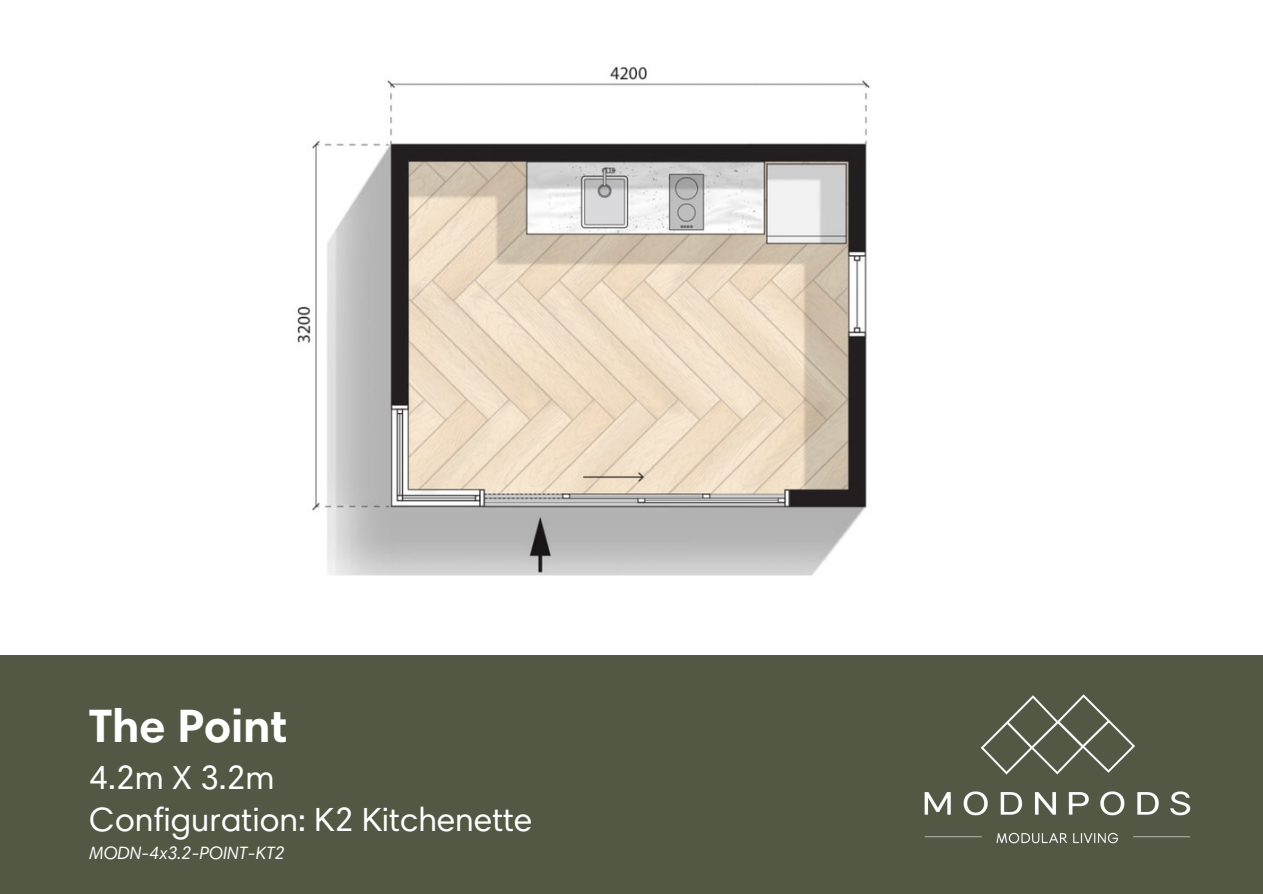
<style>
.page{position:relative;width:1263px;height:894px;background:#fff}
.page>*{position:absolute;margin:0;border:0;box-sizing:border-box;transform-origin:0 0}
.t1{font:700 47.25px "Harmonia Sans Pro Cyr";color:#fff}
.t2{font:33.75px/42.8px "Harmonia Sans Pro Cyr";color:#fff}
.t3{font:italic 18px "Harmonia Sans Pro Cyr";color:#fff}
</style>
<div class="page">
<img style="left:297px;top:66px;width:573px;height:510px">
<div style="left:0;top:655px;width:1263px;height:238px;background:#535844"></div>
<img style="left:924px;top:694px;width:267px;height:150px">
<h1 class="t1" style="left:89px;top:707px;width:199px">The Point</h1>
<p class="t2" style="left:89px;top:759px;width:445px">4.2m X 3.2m<br>Configuration: K2 Kitchenette</p>
<p class="t3" style="left:89px;top:845px;width:197px">MODN-4x3.2-POINT-KT2</p>
</div>
